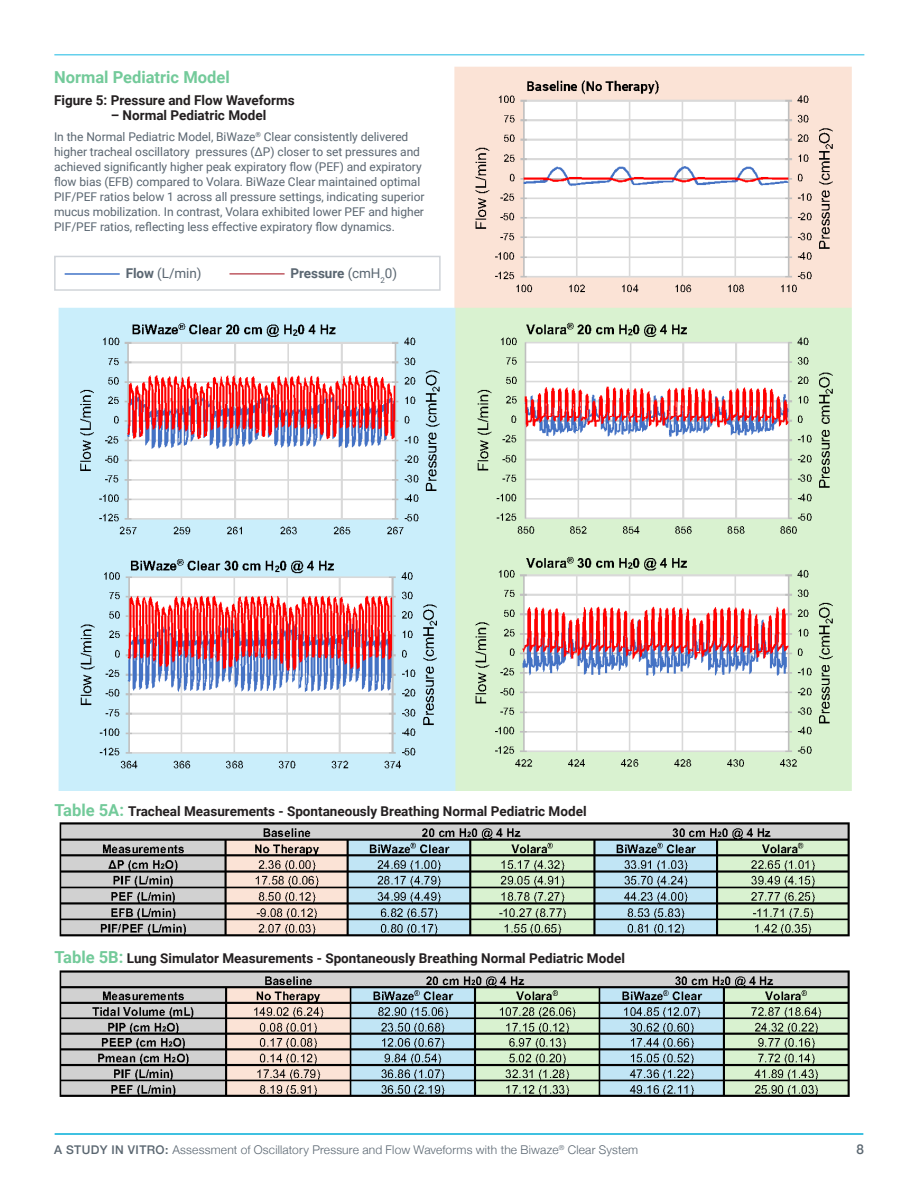
<style>
.page{position:relative;width:918px;height:1188px;background:#fff}
.page>*{position:absolute;margin:0;border:0;box-sizing:border-box;transform-origin:0 0}
.Chart_Headings_1{font:700 16.5px "Roboto";color:#73ca9a}
.Chart_Headings_1-2{font:700 13.5px "Roboto";color:#231f20}
.Body-9_12{font:700 13.5px "Roboto";letter-spacing:-.005em;color:#5a6671}
.Body-9_12-2{font:13.5px "Roboto";color:#5a6671}
.t1{font:500 13.5px "Helvetica Neue";color:#5a6670}
.Body-9_12-3{font:12px/15px "Roboto";letter-spacing:-.005em;color:#5a6671}
.t2{font:300 12px "Helvetica Neue";letter-spacing:.015em;color:#5a6671}
.s1{font-weight:700}
.s2{font-weight:400}
.s3{font-size:16.5px;color:#73ca9a}
.s4{font-weight:500;color:#5a6670}
</style>
<div class="page">
<hr style="left:55px;top:1133px;width:808px;height:2px;background:#00add8">
<img style="left:54px;top:54px;width:811px;height:1043px">
<hr style="left:54px;top:54px;width:810px;height:2px;background:#65d0ec">
<hr style="left:65px;top:273px;width:55px;height:2px;background:#4174c7">
<hr style="left:230px;top:273px;width:55px;height:2px;background:#bf5a62">
<div style="left:54px;top:256px;width:387px;height:35px;border:2px solid #d0d4d9"></div>
<p class="Chart_Headings_1" style="left:54px;top:66px;width:177px">Normal Pediatric Model</p>
<p class="Chart_Headings_1-2" style="left:54px;top:91px;width:242px">Figure 5: Pressure and Flow Waveforms</p>
<p class="Chart_Headings_1-2" style="left:111px;top:106px;width:157px">– Normal Pediatric Model</p>
<p class="Body-9_12-3" style="left:54px;top:129px;width:372px">In the Normal Pediatric Model, BiWaze<sup>®</sup> Clear consistently delivered higher tracheal oscillatory pressures (ΔP) closer to set pressures and achieved significantly higher peak expiratory flow (PEF) and expiratory flow bias (EFB) compared to Volara. BiWaze Clear maintained optimal PIF/PEF ratios below 1 across all pressure settings, indicating superior mucus mobilization. In contrast, Volara exhibited lower PEF and higher PIF/PEF ratios, reflecting less effective expiratory flow dynamics.</p>
<p class="Body-9_12-2" style="left:126px;top:264px;width:77px"><span class="s1">Flow</span> (L/min)</p>
<p class="Body-9_12" style="left:291px;top:264px;width:108px">Pressure <span class="s2">(cmH</span><sub>2</sub><span class="s2">0)</span></p>
<p class="Chart_Headings_1-2" style="left:54px;top:801px;width:534px"><span class="s3">Table 5A:</span> Tracheal Measurements - Spontaneously Breathing Normal Pediatric Model</p>
<p class="Chart_Headings_1-2" style="left:54px;top:949px;width:572px"><span class="s3">Table 5B:</span> Lung Simulator Measurements - Spontaneously Breathing Normal Pediatric Model</p>
<p class="t2" style="left:54px;top:1140px;width:586px"><span class="s4">A STUDY IN VITRO:</span> Assessment of Oscillatory Pressure and Flow Waveforms with the Biwaze<sup>®</sup> Clear System</p>
<p class="t1" style="left:856px;top:1139px;width:9px">8</p>
</div>
